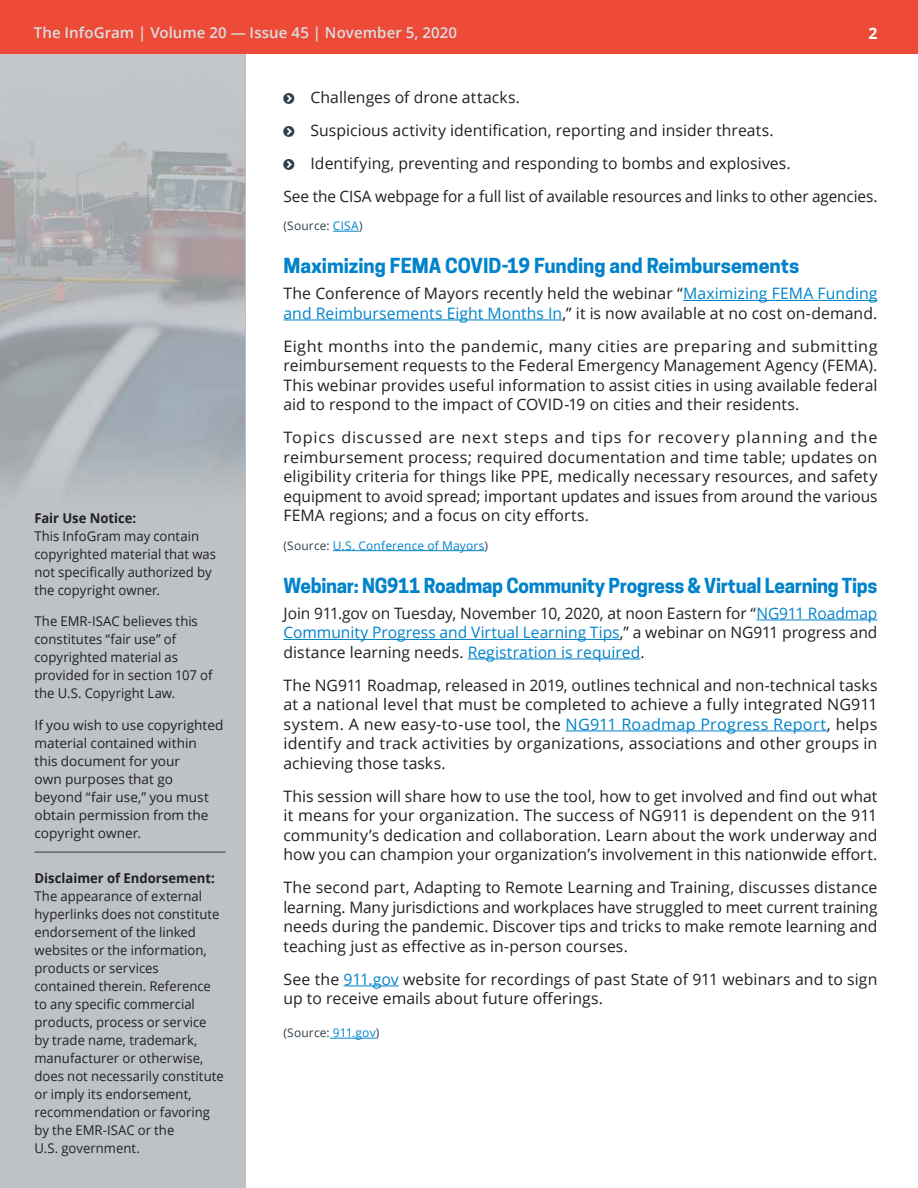
<style>
.page{position:relative;width:918px;height:1188px;background:#fff}
.page>*{position:absolute;margin:0;border:0;box-sizing:border-box;transform-origin:0 0}
.Subhead{font:700 19.5px "Cooper Hewitt";letter-spacing:-.01em;color:#0083ca}
.Bulleted_list{font:15.75px/19.5px "Open Sans";letter-spacing:.005em;color:#231f20;text-align:justify}
.t1{font:15.75px "Open Sans";color:#0083ca}
.t2{font:700 15.75px "Open Sans";color:#fff}
.Volume_Issue_Number{font:600 15px "Open Sans";letter-spacing:.005em;color:#dbdfe2}
.t3{font:13.5px/18px "Open Sans";color:#231f20}
.t4{font:700 13.5px "Open Sans";color:#231f20}
.t5{font:12px "Open Sans";letter-spacing:.015em;color:#0083ca}
.t6{font:12px "Open Sans";letter-spacing:.01em;color:#313e48}
.s1{font-weight:700}
.s2{color:#0083ca}
.s3{color:#313e48}
.s4{color:#231f20}
</style>
<div class="page">
<hr style="left:34px;top:851px;width:192px;height:2px;background:#5a6670">
<div style="left:0;top:0;width:918px;height:54px;background:#ed4b38"></div>
<svg style="left:333px;top:231px;width:26px;height:1px"></svg>
<hr style="left:683px;top:300px;width:195px;height:1px;background:#0083ca">
<hr style="left:284px;top:320px;width:278px;height:1px;background:#0083ca">
<hr style="left:333px;top:550px;width:151px;height:1px;background:#0083ca">
<hr style="left:756px;top:620px;width:122px;height:1px;background:#0083ca">
<hr style="left:284px;top:639px;width:336px;height:1px;background:#0083ca">
<hr style="left:468px;top:659px;width:172px;height:1px;background:#0083ca">
<hr style="left:566px;top:731px;width:261px;height:1px;background:#0083ca">
<hr style="left:344px;top:986px;width:55px;height:1px;background:#0083ca">
<hr style="left:330px;top:1038px;width:46px;height:1px;background:#0083ca">
<p class="Volume_Issue_Number" style="left:34px;top:23px;width:425px">The InfoGram | Volume 20 — Issue 45 | November 5, 2020</p>
<p class="t2" style="left:869px;top:22px;width:10px">2</p>
<p class="t4" style="left:34px;top:508px;width:103px">Fair Use Notice:</p>
<p class="t3" style="left:34px;top:527px;width:183px">This InfoGram may contain copyrighted material that was not specifically authorized by the copyright owner.</p>
<p class="t3" style="left:34px;top:612px;width:180px">The EMR-ISAC believes this constitutes “fair use” of copyrighted material as provided for in section 107 of the U.S. Copyright Law.</p>
<p class="t3" style="left:34px;top:716px;width:191px">If you wish to use copyrighted material contained within<br>this document for your<br>own purposes that go beyond “fair use,” you must obtain permission from the copyright owner.</p>
<p class="t3" style="left:34px;top:869px;width:191px"><span class="s1">Disclaimer of Endorsement:<br></span>The appearance of external hyperlinks does not constitute endorsement of the linked websites or the information, products or services<br>contained therein. Reference to any specific commercial products, process or service by trade name, trademark, manufacturer or otherwise, does not necessarily constitute or imply its endorsement, recommendation or favoring by the EMR-ISAC or the<br>U.S. government.</p>
<p class="Bulleted_list" style="left:310px;top:87px;width:211px">Challenges of drone attacks.</p>
<p class="Bulleted_list" style="left:310px;top:120px;width:465px">Suspicious activity identification, reporting and insider threats.</p>
<p class="Bulleted_list" style="left:310px;top:153px;width:482px">Identifying, preventing and responding to bombs and explosives.</p>
<p class="Bulleted_list" style="left:284px;top:186px;width:595px">See the CISA webpage for a full list of available resources and links to other agencies.</p>
<p class="t6" style="left:284px;top:218px;width:81px">(Source: <span class="s2">CISA</span>)</p>
<h1 class="Subhead" style="left:284px;top:254px;width:517px">Maximizing FEMA COVID-19 Funding and Reimbursements</h1>
<p class="Bulleted_list" style="left:284px;top:283px;width:596px">The Conference of Mayors recently held the webinar “<span class="s2">Maximizing FEMA Funding</span></p>
<p class="Bulleted_list" style="left:284px;top:303px;width:595px"><span class="s2">and Reimbursements Eight Months In</span>,” it is now available at no cost on-demand.</p>
<p class="Bulleted_list" style="left:284px;top:336px;width:596px">Eight months into the pandemic, many cities are preparing and submitting reimbursement requests to the Federal Emergency Management Agency (FEMA).<br>This webinar provides useful information to assist cities in using available federal aid to respond to the impact of COVID-19 on cities and their residents.</p>
<p class="Bulleted_list" style="left:284px;top:427px;width:596px">Topics discussed are next steps and tips for recovery planning and the reimbursement process; required documentation and time table; updates on eligibility criteria for things like PPE, medically necessary resources, and safety equipment to avoid spread; important updates and issues from around the various FEMA regions; and a focus on city efforts.</p>
<p class="t5" style="left:284px;top:537px;width:206px"><span class="s3">(Source:</span> U.S. Conference of Mayors<span class="s3">)</span></p>
<h1 class="Subhead" style="left:284px;top:574px;width:596px">Webinar: NG911 Roadmap Community Progress &amp; Virtual Learning Tips</h1>
<p class="Bulleted_list" style="left:284px;top:603px;width:595px">Join 911.gov on Tuesday, November 10, 2020, at noon Eastern for “<span class="s2">NG911 Roadmap</span></p>
<p class="t1" style="left:284px;top:622px;width:595px">Community Progress and Virtual Learning Tips<span class="s4">,” a webinar on NG911 progress and</span></p>
<p class="Bulleted_list" style="left:284px;top:642px;width:363px">distance learning needs. <span class="s2">Registration is required</span>.</p>
<p class="Bulleted_list" style="left:284px;top:675px;width:596px">The NG911 Roadmap, released in 2019, outlines technical and non-technical tasks at a national level that must be completed to achieve a fully integrated NG911</p>
<p class="Bulleted_list" style="left:284px;top:714px;width:596px">system. A new easy-to-use tool, the <span class="s2">NG911 Roadmap Progress Report</span>, helps</p>
<p class="Bulleted_list" style="left:284px;top:733px;width:595px">identify and track activities by organizations, associations and other groups in achieving those tasks.</p>
<p class="Bulleted_list" style="left:284px;top:786px;width:596px">This session will share how to use the tool, how to get involved and find out what it means for your organization. The success of NG911 is dependent on the 911 community’s dedication and collaboration. Learn about the work underway and how you can champion your organization’s involvement in this nationwide effort.</p>
<p class="Bulleted_list" style="left:284px;top:877px;width:596px">The second part, Adapting to Remote Learning and Training, discusses distance learning. Many jurisdictions and workplaces have struggled to meet current training needs during the pandemic. Discover tips and tricks to make remote learning and teaching just as effective as in-person courses.</p>
<p class="Bulleted_list" style="left:284px;top:969px;width:596px">See the <span class="s2">911.gov</span> website for recordings of past State of 911 webinars and to sign up to receive emails about future offerings.</p>
<p class="t6" style="left:284px;top:1025px;width:97px">(Source: <span class="s2">911.gov</span>)</p>
</div>
